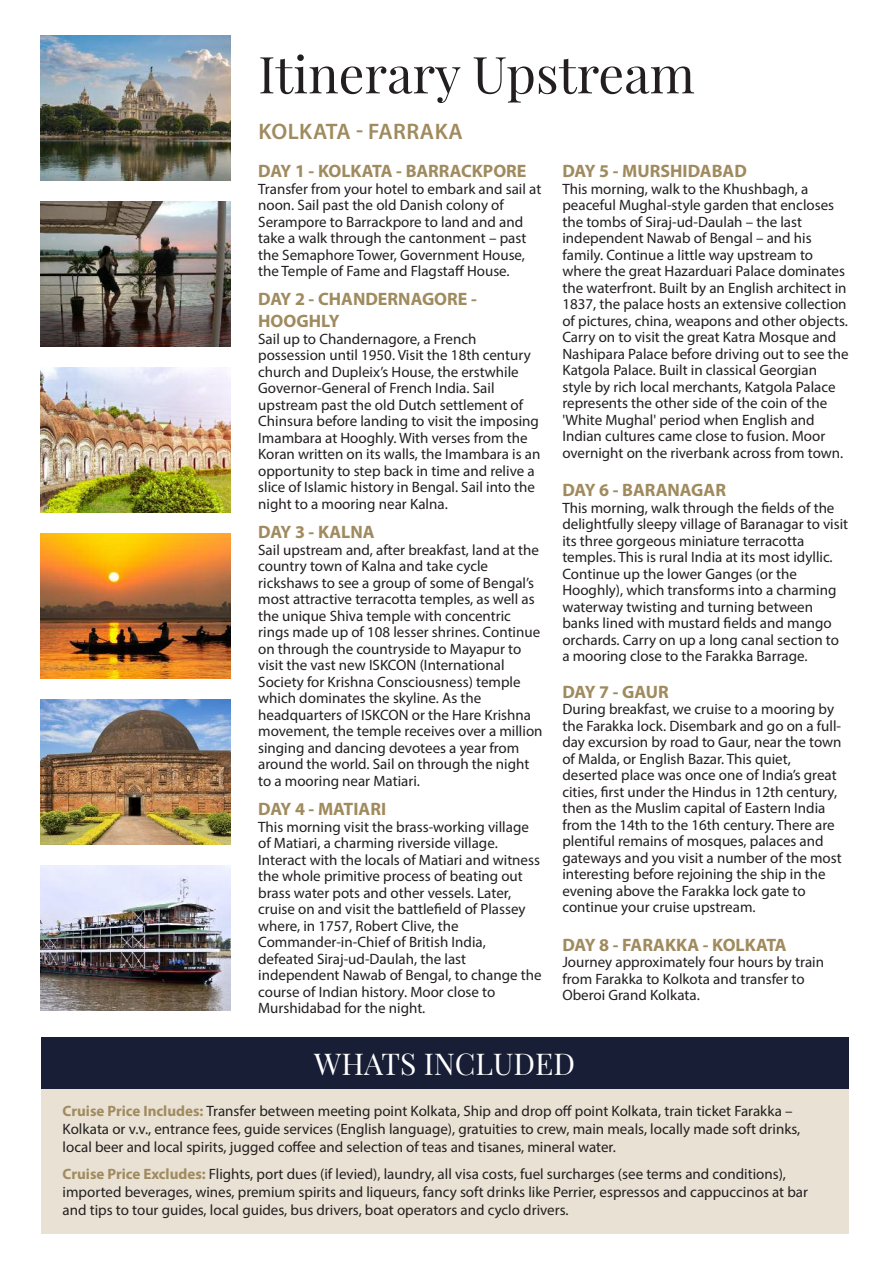
<style>
.page{position:relative;width:893px;height:1263px;background:#fff}
.page>*{position:absolute;margin:0;border:0;box-sizing:border-box;transform-origin:0 0}
.t1{font:51px "Playfair Display";color:#231f20}
.t2{font:30px "Playfair Display";color:#fff}
.t3{font:600 22.5px "Myriad Pro";letter-spacing:.02em;color:#a08b5f}
.t4{font:700 18px/21.9px "Myriad Pro";color:#a08b5f}
.t5{font:15px/16.5px "Myriad Pro";color:#231f20}
.s1{font-weight:700;color:#a08b5f}
</style>
<div class="page">
<img style="left:41px;top:35px;width:190px;height:145px">
<img style="left:41px;top:534px;width:190px;height:145px">
<img style="left:41px;top:367px;width:190px;height:146px">
<img style="left:41px;top:201px;width:190px;height:145px">
<img style="left:41px;top:866px;width:190px;height:145px">
<img style="left:41px;top:700px;width:190px;height:145px">
<div style="left:41px;top:1037px;width:808px;height:196px;background:#e8e1d4"></div>
<div style="left:41px;top:1037px;width:808px;height:52px;background:#181e36"></div>
<h1 class="t1" style="left:258px;top:46px;width:438px">Itinerary Upstream</h1>
<h3 class="t3" style="left:258px;top:123px;width:206px">KOLKATA - FARRAKA</h3>
<p class="t4" style="left:258px;top:161px;width:270px">DAY 1 - KOLKATA - BARRACKPORE</p>
<p class="t5" style="left:258px;top:181px;width:285px">Transfer from your hotel to embark and sail at noon. Sail past the old Danish colony of Serampore to Barrackpore to land and and take a walk through the cantonment – past the Semaphore Tower, Government House, the Temple of Fame and Flagstaff House.</p>
<p class="t4" style="left:258px;top:290px;width:220px">DAY 2 - CHANDERNAGORE -<br>HOOGHLY</p>
<p class="t5" style="left:258px;top:332px;width:284px">Sail up to Chandernagore, a French possession until 1950. Visit the 18th century church and Dupleix’s House, the erstwhile Governor-General of French India. Sail upstream past the old Dutch settlement of Chinsura before landing to visit the imposing Imambara at Hooghly. With verses from the Koran written on its walls, the Imambara is an opportunity to step back in time and relive a slice of Islamic history in Bengal. Sail into the night to a mooring near Kalna.</p>
<p class="t4" style="left:258px;top:523px;width:118px">DAY 3 - KALNA</p>
<p class="t5" style="left:258px;top:543px;width:286px">Sail upstream and, after breakfast, land at the country town of Kalna and take cycle rickshaws to see a group of some of Bengal’s most attractive terracotta temples, as well as the unique Shiva temple with concentric rings made up of 108 lesser shrines. Continue on through the countryside to Mayapur to visit the vast new ISKCON (International Society for Krishna Consciousness) temple which dominates the skyline. As the headquarters of ISKCON or the Hare Krishna movement, the temple receives over a million singing and dancing devotees a year from around the world. Sail on through the night to a mooring near Matiari.</p>
<p class="t4" style="left:258px;top:800px;width:129px">DAY 4 - MATIARI</p>
<p class="t5" style="left:258px;top:820px;width:285px">This morning visit the brass-working village of Matiari, a charming riverside village.<br>Interact with the locals of Matiari and witness the whole primitive process of beating out brass water pots and other vessels. Later, cruise on and visit the battlefield of Plassey where, in 1757, Robert Clive, the Commander-in-Chief of British India, defeated Siraj-ud-Daulah, the last independent Nawab of Bengal, to change the course of Indian history. Moor close to Murshidabad for the night.</p>
<p class="t4" style="left:562px;top:161px;width:186px">DAY 5 - MURSHIDABAD</p>
<p class="t5" style="left:562px;top:181px;width:288px">This morning, walk to the Khushbagh, a peaceful Mughal-style garden that encloses the tombs of Siraj-ud-Daulah – the last independent Nawab of Bengal – and his family. Continue a little way upstream to where the great Hazarduari Palace dominates the waterfront. Built by an English architect in 1837, the palace hosts an extensive collection of pictures, china, weapons and other objects.<br>Carry on to visit the great Katra Mosque and Nashipara Palace before driving out to see the Katgola Palace. Built in classical Georgian style by rich local merchants, Katgola Palace represents the other side of the coin of the 'White Mughal' period when English and Indian cultures came close to fusion. Moor overnight on the riverbank across from town.</p>
<p class="t4" style="left:562px;top:480px;width:165px">DAY 6 - BARANAGAR</p>
<p class="t5" style="left:562px;top:500px;width:287px">This morning, walk through the fields of the delightfully sleepy village of Baranagar to visit its three gorgeous miniature terracotta temples. This is rural India at its most idyllic.<br>Continue up the lower Ganges (or the Hooghly), which transforms into a charming waterway twisting and turning between banks lined with mustard fields and mango orchards. Carry on up a long canal section to a mooring close to the Farakka Barrage.</p>
<p class="t4" style="left:562px;top:682px;width:108px">DAY 7 - GAUR</p>
<p class="t5" style="left:562px;top:702px;width:281px">During breakfast, we cruise to a mooring by the Farakka lock. Disembark and go on a full&shy;day excursion by road to Gaur, near the town of Malda, or English Bazar. This quiet, deserted place was once one of India’s great cities, first under the Hindus in 12th century, then as the Muslim capital of Eastern India from the 14th to the 16th century. There are plentiful remains of mosques, palaces and gateways and you visit a number of the most interesting before rejoining the ship in the evening above the Farakka lock gate to continue your cruise upstream.</p>
<p class="t4" style="left:562px;top:935px;width:226px">DAY 8 - FARAKKA - KOLKATA</p>
<p class="t5" style="left:562px;top:955px;width:263px">Journey approximately four hours by train from Farakka to Kolkota and transfer to<br>Oberoi Grand Kolkata.</p>
<h2 class="t2" style="left:314px;top:1047px;width:262px">WHATS INCLUDED</h2>
<p class="t5" style="left:63px;top:1103px;width:739px;line-height:18px"><span class="s1">Cruise Price Includes:</span> Transfer between meeting point Kolkata, Ship and drop off point Kolkata, train ticket Farakka –<br>Kolkata or v.v., entrance fees, guide services (English language), gratuities to crew, main meals, locally made soft drinks, local beer and local spirits, jugged coffee and selection of teas and tisanes, mineral water.</p>
<p class="t5" style="left:63px;top:1166px;width:747px;line-height:18px"><span class="s1">Cruise Price Excludes:</span> Flights, port dues (if levied), laundry, all visa costs, fuel surcharges (see terms and conditions), imported beverages, wines, premium spirits and liqueurs, fancy soft drinks like Perrier, espressos and cappuccinos at bar and tips to tour guides, local guides, bus drivers, boat operators and cyclo drivers.</p>
</div>
